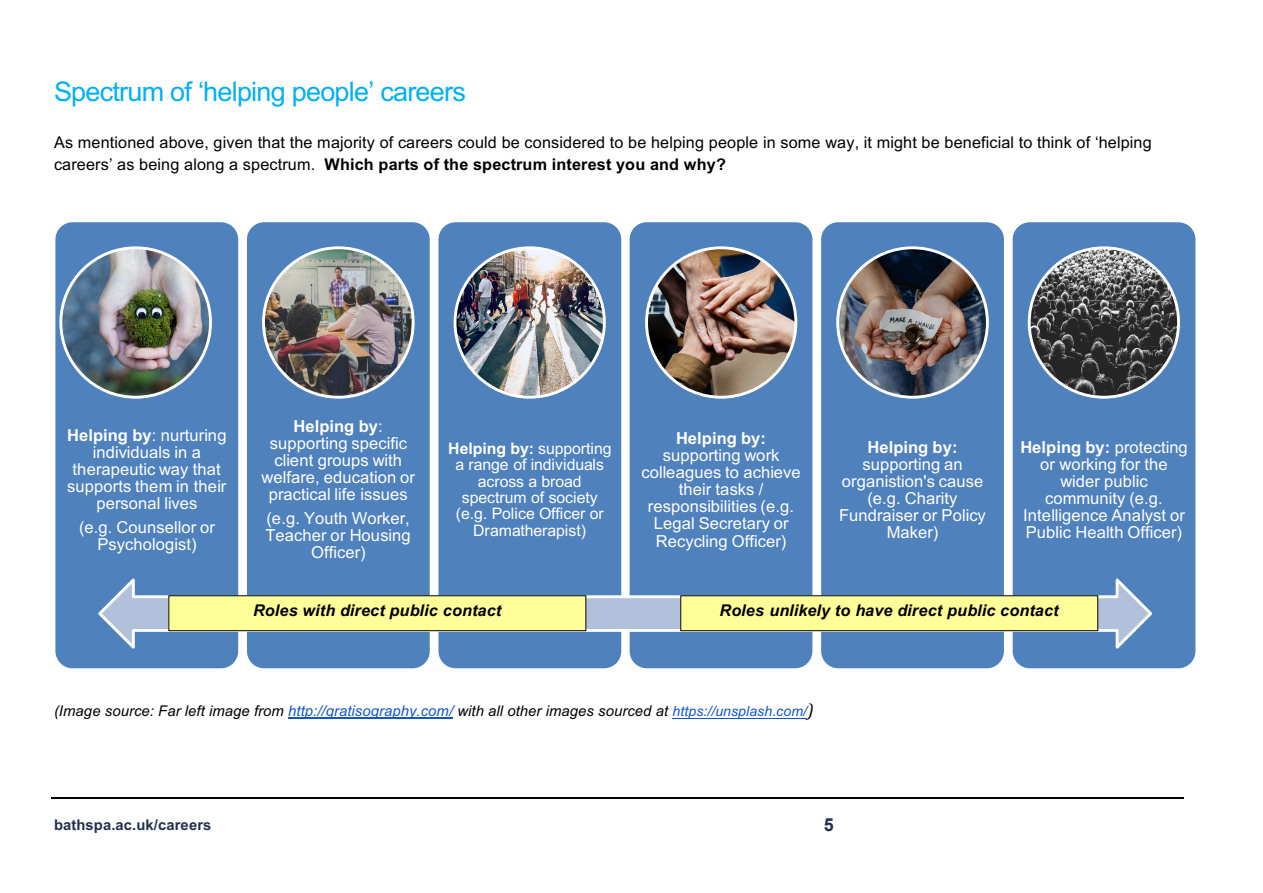
<style>
.page{position:relative;width:1263px;height:893px;background:#fff}
.page>*{position:absolute;margin:0;border:0;box-sizing:border-box;transform-origin:0 0}
.t1{font:27px "Arial";letter-spacing:-.03em;color:#00b0f0}
.t2{font:700 18px "Arial";color:#22314e}
.t3{font:16.5px/17.1px "Arial";letter-spacing:.005em;color:#fff;text-align:center}
.t4{font:700 16.5px "Arial";letter-spacing:-.005em;color:#fff}
.t5{font:16.2px/21.9px "Arial";letter-spacing:.01em;color:#000}
.t6{font:italic 700 16.2px "Arial";letter-spacing:.01em;color:#000}
.t7{font:15.9px/16.2px "Arial";letter-spacing:-.005em;color:#fff;text-align:center}
.t8{font:italic 14.7px "Arial";letter-spacing:.01em;color:#000}
.t9{font:700 14.7px "Arial";letter-spacing:.01em;color:#22314e}
.s1{font-weight:700}
.s2{color:#15c}
.s3{font-size:14.1px;color:#15c}
.s4{font-family:"Cambria";font-size:18px}
</style>
<div class="page">
<hr style="left:52px;top:797px;width:1132px;height:1px;background:#000">
<hr style="left:288px;top:717px;width:165px;height:2px;background:#15c">
<hr style="left:672px;top:717px;width:135px;height:1px;background:#15c">
<div style="left:55px;top:222px;width:184px;height:447px;background:#4f81bd"></div>
<img style="left:61px;top:248px;width:150px;height:149px;border-radius:50%">
<div style="left:59px;top:246px;width:153px;height:152px;border:3px solid #fff;border-radius:50%"></div>
<div style="left:247px;top:222px;width:183px;height:447px;background:#4f81bd"></div>
<img style="left:264px;top:248px;width:149px;height:149px;border-radius:50%">
<div style="left:262px;top:246px;width:153px;height:152px;border:3px solid #fff;border-radius:50%"></div>
<div style="left:438px;top:222px;width:184px;height:447px;background:#4f81bd"></div>
<img style="left:455px;top:248px;width:149px;height:149px;border-radius:50%">
<div style="left:454px;top:246px;width:152px;height:152px;border:3px solid #fff;border-radius:50%"></div>
<div style="left:629px;top:222px;width:184px;height:447px;background:#4f81bd"></div>
<img style="left:647px;top:248px;width:149px;height:149px;border-radius:50%">
<div style="left:645px;top:246px;width:152px;height:152px;border:3px solid #fff;border-radius:50%"></div>
<div style="left:821px;top:222px;width:183px;height:447px;background:#4f81bd"></div>
<img style="left:838px;top:248px;width:149px;height:149px;border-radius:50%">
<div style="left:836px;top:246px;width:153px;height:152px;border:3px solid #fff;border-radius:50%"></div>
<div style="left:1012px;top:222px;width:184px;height:447px;background:#4f81bd"></div>
<img style="left:1029px;top:248px;width:150px;height:149px;border-radius:50%">
<div style="left:1028px;top:246px;width:152px;height:152px;border:3px solid #fff;border-radius:50%"></div>
<svg style="left:96px;top:573px;width:1059px;height:81px;background:#6791c4"></svg>
<div style="left:681px;top:595px;width:417px;height:35px;background:#ff9"></div>
<div style="left:680px;top:595px;width:418px;height:36px;border:1px solid #000"></div>
<img style="left:681px;top:601px;width:417px;height:24px">
<div style="left:169px;top:595px;width:417px;height:35px;background:#ff9"></div>
<div style="left:168px;top:595px;width:418px;height:36px;border:1px solid #000"></div>
<img style="left:169px;top:601px;width:417px;height:24px">
<h1 class="t1" style="left:54px;top:77px;width:413px">Spectrum of ‘helping people’ careers</h1>
<p class="t5" style="left:54px;top:132px;width:1099px">As mentioned above, given that the majority of careers could be considered to be helping people in some way, it might be beneficial to think of ‘helping careers’ as being along a spectrum. <span class="s1">Which parts of the spectrum interest you and why?</span></p>
<p class="t3" style="left:67px;top:426px;width:161px"><span class="s1">Helping by</span>: nurturing individuals in a therapeutic way that supports them in their personal lives</p>
<p class="t3" style="left:79px;top:518px;width:137px">(e.g. Counsellor or<br>Psychologist)</p>
<p class="t3" style="left:262px;top:418px;width:155px"><span class="s1">Helping by</span>: supporting specific client groups with welfare, education or practical life issues</p>
<p class="t3" style="left:266px;top:510px;width:147px">(e.g. Youth Worker,<br>Teacher or Housing<br>Officer)</p>
<p class="t7" style="left:448px;top:440px;width:165px"><span class="s1">Helping by:</span> supporting a range of individuals across a broad spectrum of society (e.g. Police Officer or<br>Dramatherapist)</p>
<p class="t4" style="left:676px;top:429px;width:92px">Helping by:</p>
<p class="t3" style="left:641px;top:446px;width:161px">supporting work colleagues to achieve their tasks / responsibilities (e.g.<br>Legal Secretary or<br>Recycling Officer)</p>
<p class="t4" style="left:867px;top:437px;width:92px">Helping by:</p>
<p class="t3" style="left:839px;top:455px;width:148px">supporting an organistion's cause (e.g. Charity<br>Fundraiser or Policy<br>Maker)</p>
<p class="t3" style="left:1020px;top:438px;width:169px"><span class="s1">Helping by:</span> protecting or working for the wider public community (e.g.<br>Intelligence Analyst or<br>Public Health Officer)</p>
<p class="t6" style="left:253px;top:601px;width:250px">Roles with direct public contact</p>
<p class="t6" style="left:720px;top:601px;width:340px">Roles unlikely to have direct public contact</p>
<p class="t8" style="left:54px;top:702px;width:761px">(Image source: Far left image from <span class="s2">http://gratisography.com/</span> with all other images sourced at <span class="s3">https://unsplash.com/</span><span class="s4">)</span></p>
<p class="t9" style="left:54px;top:816px;width:159px">bathspa.ac.uk/careers</p>
<p class="t2" style="left:824px;top:812px;width:12px">5</p>
</div>
